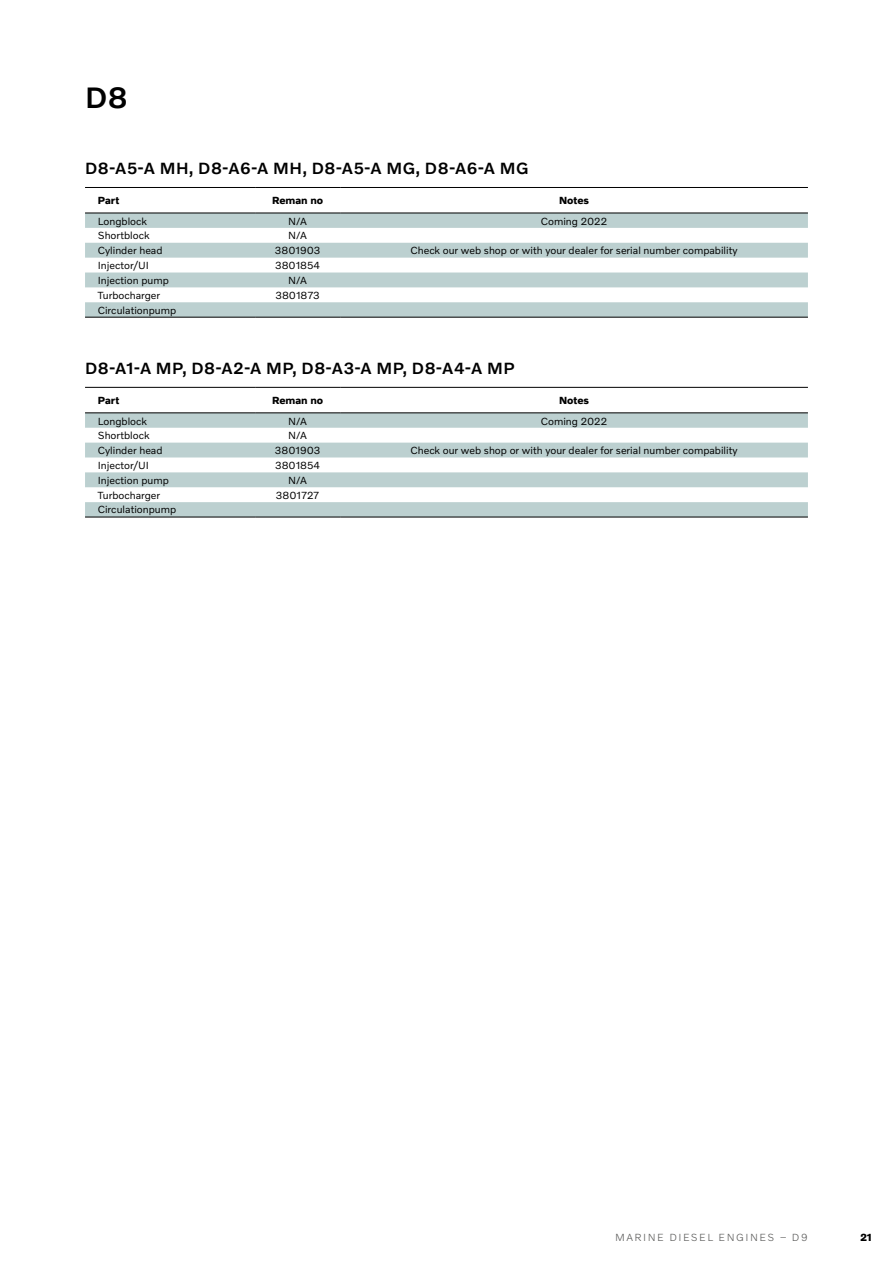
<style>
.page{position:relative;width:893px;height:1263px;background:#fff}
.page>*{position:absolute;margin:0;border:0;box-sizing:border-box;transform-origin:0 0}
.t1{font:500 30px "Volvo Novum";color:#000}
.t2{font:500 16.5px "Volvo Novum";letter-spacing:.04em;color:#000}
.t3{font:10.5px "Volvo Novum";color:#000}
.t4{font:700 10.5px "Volvo Novum";color:#000}
.t5{font:300 10.5px "Volvo Novum";letter-spacing:.14em;color:#575756}
</style>
<div class="page">
<svg style="left:85px;top:214px;width:723px;height:103px;fill:#bcd0d0"></svg>
<hr style="left:85px;top:187px;width:170px;height:1px;background:#000">
<hr style="left:255px;top:187px;width:85px;height:1px;background:#000">
<hr style="left:340px;top:187px;width:468px;height:1px;background:#000">
<hr style="left:85px;top:213px;width:170px;height:1px;background:#000">
<hr style="left:255px;top:213px;width:85px;height:1px;background:#000">
<hr style="left:340px;top:213px;width:468px;height:1px;background:#000">
<hr style="left:85px;top:317px;width:170px;height:1px;background:#000">
<hr style="left:255px;top:317px;width:85px;height:1px;background:#000">
<hr style="left:340px;top:317px;width:468px;height:1px;background:#000">
<svg style="left:85px;top:413px;width:723px;height:104px;fill:#bcd0d0"></svg>
<hr style="left:85px;top:387px;width:170px;height:1px;background:#000">
<hr style="left:255px;top:387px;width:85px;height:1px;background:#000">
<hr style="left:340px;top:387px;width:468px;height:1px;background:#000">
<hr style="left:85px;top:412px;width:170px;height:1px;background:#000">
<hr style="left:255px;top:412px;width:85px;height:1px;background:#000">
<hr style="left:340px;top:412px;width:468px;height:1px;background:#000">
<hr style="left:85px;top:517px;width:170px;height:1px;background:#000">
<hr style="left:255px;top:517px;width:85px;height:1px;background:#000">
<hr style="left:340px;top:517px;width:468px;height:1px;background:#000">
<h1 class="t1" style="left:85px;top:79px;width:44px">D8</h1>
<h2 class="t2" style="left:85px;top:158px;width:445px">D8-A5-A MH, D8-A6-A MH, D8-A5-A MG, D8-A6-A MG</h2>
<p class="t4" style="left:98px;top:194px;width:23px">Part</p>
<p class="t4" style="left:272px;top:194px;width:53px">Reman no</p>
<p class="t4" style="left:559px;top:194px;width:32px">Notes</p>
<p class="t3" style="left:98px;top:214px;width:51px">Longblock</p>
<p class="t3" style="left:288px;top:214px;width:20px">N/A</p>
<p class="t3" style="left:541px;top:214px;width:68px">Coming 2022</p>
<p class="t3" style="left:98px;top:229px;width:53px">Shortblock</p>
<p class="t3" style="left:288px;top:229px;width:20px">N/A</p>
<p class="t3" style="left:98px;top:244px;width:66px">Cylinder head</p>
<p class="t3" style="left:275px;top:244px;width:47px">3801903</p>
<p class="t3" style="left:410px;top:244px;width:329px">Check our web shop or with your dealer for serial number compability</p>
<p class="t3" style="left:98px;top:259px;width:53px">Injector/UI</p>
<p class="t3" style="left:275px;top:259px;width:47px">3801854</p>
<p class="t3" style="left:98px;top:274px;width:73px">Injection pump</p>
<p class="t3" style="left:288px;top:274px;width:20px">N/A</p>
<p class="t3" style="left:98px;top:289px;width:64px">Turbocharger</p>
<p class="t3" style="left:275px;top:289px;width:46px">3801873</p>
<p class="t3" style="left:98px;top:303px;width:80px">Circulationpump</p>
<h2 class="t2" style="left:85px;top:358px;width:431px">D8-A1-A MP, D8-A2-A MP, D8-A3-A MP, D8-A4-A MP</h2>
<p class="t4" style="left:98px;top:394px;width:23px">Part</p>
<p class="t4" style="left:272px;top:394px;width:53px">Reman no</p>
<p class="t4" style="left:559px;top:394px;width:32px">Notes</p>
<p class="t3" style="left:98px;top:414px;width:51px">Longblock</p>
<p class="t3" style="left:288px;top:414px;width:20px">N/A</p>
<p class="t3" style="left:541px;top:414px;width:68px">Coming 2022</p>
<p class="t3" style="left:98px;top:429px;width:53px">Shortblock</p>
<p class="t3" style="left:288px;top:429px;width:20px">N/A</p>
<p class="t3" style="left:98px;top:444px;width:66px">Cylinder head</p>
<p class="t3" style="left:275px;top:444px;width:47px">3801903</p>
<p class="t3" style="left:410px;top:444px;width:329px">Check our web shop or with your dealer for serial number compability</p>
<p class="t3" style="left:98px;top:459px;width:53px">Injector/UI</p>
<p class="t3" style="left:275px;top:459px;width:47px">3801854</p>
<p class="t3" style="left:98px;top:474px;width:73px">Injection pump</p>
<p class="t3" style="left:288px;top:474px;width:20px">N/A</p>
<p class="t3" style="left:98px;top:488px;width:64px">Turbocharger</p>
<p class="t3" style="left:276px;top:488px;width:45px">3801727</p>
<p class="t3" style="left:98px;top:503px;width:80px">Circulationpump</p>
<p class="t5" style="left:615px;top:1231px;width:194px">MARINE DIESEL ENGINES – D9</p>
<p class="t4" style="left:860px;top:1231px;width:13px">21</p>
</div>
